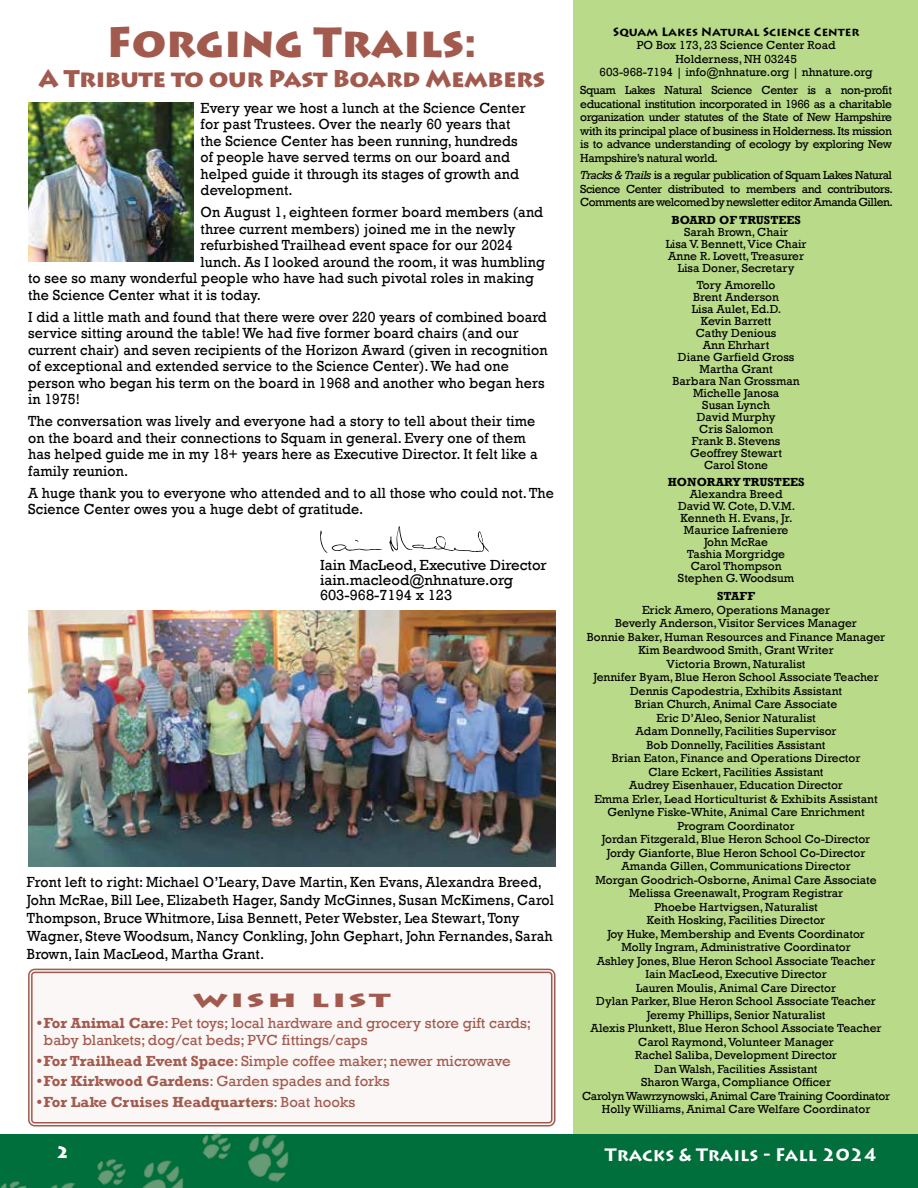
<style>
.page{position:relative;width:918px;height:1188px;background:#fff}
.page>*{position:absolute;margin:0;border:0;box-sizing:border-box;transform-origin:0 0}
.t1{font:900 42px "Lithos Pro";color:#a35a4e}
.t2{font:900 24px "Lithos Pro";letter-spacing:-.02em;color:#a35a4e}
.t3{font:900 18.9px "Lithos Pro";letter-spacing:.08em;color:#a35a4e;scale:1.71 1}
.t4{font:700 18px "Lithos Pro";color:#fff}
.t5{font:900 16.5px "Lithos Pro";color:#fff}
.t6{font:15px/16.5px "Rockwell";letter-spacing:.01em;color:#000;scale:.95 1}
.t7{font:15px/16.5px "Rockwell";color:#a35a4e}
.t8{font:15px/15px "Rockwell";letter-spacing:.01em;color:#000}
.t9{font:700 15px "Rockwell";color:#a35a4e}
.t10{font:12px/13.5px "Rockwell";color:#000;text-align:center}
.t11{font:700 12px "Rockwell";color:#000}
.t12{font:700 12px "Lithos Pro";color:#000}
.s1{font-weight:700}
.s2{font-weight:400}
.s3{font-style:italic}
</style>
<div class="page">
<div style="left:0;top:1134px;width:918px;height:54px;background:#006f3b"></div>
<img style="left:0;top:1181px;width:75px;height:7px">
<img style="left:202px;top:1133px;width:87px;height:50px">
<img style="left:97px;top:1159px;width:87px;height:29px">
<div style="left:573px;top:0;width:345px;height:1134px;background:#b9da89"></div>
<svg style="left:320px;top:530px;width:62px;height:23px"></svg>
<svg style="left:389px;top:526px;width:100px;height:26px"></svg>
<img style="left:28px;top:103px;width:166px;height:158px">
<img style="left:28px;top:611px;width:527px;height:256px">
<div style="left:29px;top:969px;width:526px;height:157px;background:#faf7f6;border-radius:6px"></div>
<div style="left:28px;top:969px;width:527px;height:158px;border:1px solid #a35a4e;border-radius:6px"></div>
<div style="left:31px;top:972px;width:521px;height:151px;border:1px solid #a35a4e;border-radius:3px"></div>
<h1 class="t1" style="left:107px;top:16px;width:372px">Forging Trails:</h1>
<h2 class="t2" style="left:39px;top:63px;width:508px">A Tribute to our Past Board Members</h2>
<p class="t6" style="left:201px;top:100px;width:344px">Every year we host a lunch at the Science Center for past Trustees. Over the nearly 60 years that the Science Center has been running, hundreds of people have served terms on our board and helped guide it through its stages of growth and development.</p>
<p class="t6" style="left:201px;top:204px;width:362px">On August 1, eighteen former board members (and</p>
<p class="t6" style="left:201px;top:221px;width:333px">three current members) joined me in the newly</p>
<p class="t6" style="left:201px;top:237px;width:330px">refurbished Trailhead event space for our 2024</p>
<p class="t6" style="left:201px;top:254px;width:364px">lunch. As I looked around the room, it was humbling</p>
<p class="t6" style="left:28px;top:270px;width:534px">to see so many wonderful people who have had such pivotal roles in making</p>
<p class="t6" style="left:28px;top:287px;width:247px">the Science Center what it is today.</p>
<p class="t6" style="left:28px;top:309px;width:549px">I did a little math and found that there were over 220 years of combined board service sitting around the table! We had five former board chairs (and our current chair) and seven recipients of the Horizon Award (given in recognition of exceptional and extended service to the Science Center). We had one person who began his term on the board in 1968 and another who began hers in 1975!</p>
<p class="t6" style="left:28px;top:413px;width:538px">The conversation was lively and everyone had a story to tell about their time on the board and their connections to Squam in general. Every one of them has helped guide me in my 18+ years here as Executive Director. It felt like a family reunion.</p>
<p class="t6" style="left:28px;top:485px;width:555px">A huge thank you to everyone who attended and to all those who could not. The<br>Science Center owes you a huge debt of gratitude.</p>
<p class="t8" style="left:320px;top:557px;width:228px">Iain MacLeod, Executive Director iain.macleod@nhnature.org<br>603-968-7194 x 123</p>
<p class="t6" style="left:27px;top:874px;width:556px;line-height:18px">Front left to right: Michael O’Leary, Dave Martin, Ken Evans, Alexandra Breed, John McRae, Bill Lee, Elizabeth Hager, Sandy McGinnes, Susan McKimens, Carol Thompson, Bruce Whitmore, Lisa Bennett, Peter Webster, Lea Stewart, Tony Wagner, Steve Woodsum, Nancy Conkling, John Gephart, John Fernandes, Sarah Brown, Iain MacLeod, Martha Grant.</p>
<h3 class="t3" style="left:193px;top:989px;width:117px">WISH LIST</h3>
<p class="t7" style="left:44px;top:1015px;width:489px;text-indent:-7px"><span class="s1">•For Animal Care</span>: Pet toys; local hardware and grocery store gift cards; baby blankets; dog/cat beds; PVC fittings/caps</p>
<p class="t7" style="left:37px;top:1053px;width:475px"><span class="s1">•For Trailhead Event Space</span>: Simple coffee maker; newer microwave</p>
<p class="t7" style="left:37px;top:1073px;width:354px"><span class="s1">•For Kirkwood Gardens</span>: Garden spades and forks</p>
<p class="t9" style="left:37px;top:1093px;width:320px">•For Lake Cruises Headquarters<span class="s2">: Boat hooks</span></p>
<p class="t12" style="left:613px;top:24px;width:248px">Squam Lakes Natural Science Center</p>
<p class="t10" style="left:600px;top:39px;width:275px">PO Box 173, 23 Science Center Road<br>Holderness, NH 03245<br>603-968-7194 | info@nhnature.org | nhnature.org</p>
<p class="t10" style="left:580px;top:83px;width:313px;text-align:justify">Squam Lakes Natural Science Center is a non-profit educational institution incorporated in 1966 as a charitable organization under statutes of the State of New Hampshire with its principal place of business in Holderness. Its mission is to advance understanding of ecology by exploring New Hampshire’s natural world.</p>
<p class="t10" style="left:580px;top:169px;width:314px;text-align:justify"><span class="s3">Tracks &amp; Trails</span> is a regular publication of Squam Lakes Natural Science Center distributed to members and contributors.<br>Comments are welcomed by newsletter editor Amanda Gillen.</p>
<p class="t11" style="left:671px;top:213px;width:131px">BOARD OF TRUSTEES</p>
<p class="t10" style="left:666px;top:226px;width:142px;line-height:12px">Sarah Brown, Chair<br>Lisa V. Bennett, Vice Chair<br>Anne R. Lovett, Treasurer<br>Lisa Doner, Secretary</p>
<p class="t10" style="left:673px;top:279px;width:129px;line-height:12px">Tory Amorello<br>Brent Anderson<br>Lisa Aulet, Ed.D.<br>Kevin Barrett<br>Cathy Denious<br>Ann Ehrhart<br>Diane Garfield Gross<br>Martha Grant<br>Barbara Nan Grossman<br>Michelle Janosa<br>Susan Lynch<br>David Murphy<br>Cris Salomon<br>Frank B. Stevens<br>Geoffrey Stewart<br>Carol Stone</p>
<p class="t11" style="left:668px;top:475px;width:138px">HONORARY TRUSTEES</p>
<p class="t10" style="left:678px;top:488px;width:119px;line-height:12px">Alexandra Breed<br>David W. Cote, D.V.M.<br>Kenneth H. Evans, Jr.<br>Maurice Lafreniere<br>John McRae<br>Tashia Morgridge<br>Carol Thompson<br>Stephen G. Woodsum</p>
<p class="t11" style="left:717px;top:589px;width:40px">STAFF</p>
<p class="t10" style="left:582px;top:603px;width:310px">Erick Amero, Operations Manager<br>Beverly Anderson, Visitor Services Manager<br>Bonnie Baker, Human Resources and Finance Manager Kim Beardwood Smith, Grant Writer<br>Victoria Brown, Naturalist<br>Jennifer Byam, Blue Heron School Associate Teacher Dennis Capodestria, Exhibits Assistant<br>Brian Church, Animal Care Associate<br>Eric D’Aleo, Senior Naturalist<br>Adam Donnelly, Facilities Supervisor<br>Bob Donnelly, Facilities Assistant<br>Brian Eaton, Finance and Operations Director<br>Clare Eckert, Facilities Assistant<br>Audrey Eisenhauer, Education Director<br>Emma Erler, Lead Horticulturist &amp; Exhibits Assistant Genlyne Fiske-White, Animal Care Enrichment<br>Program Coordinator<br>Jordan Fitzgerald, Blue Heron School Co-Director<br>Jordy Gianforte, Blue Heron School Co-Director<br>Amanda Gillen, Communications Director<br>Morgan Goodrich-Osborne, Animal Care Associate Melissa Greenawalt, Program Registrar<br>Phoebe Hartvigsen, Naturalist<br>Keith Hosking, Facilities Director<br>Joy Huke, Membership and Events Coordinator<br>Molly Ingram, Administrative Coordinator<br>Ashley Jones, Blue Heron School Associate Teacher<br>Iain MacLeod, Executive Director<br>Lauren Moulis, Animal Care Director<br>Dylan Parker, Blue Heron School Associate Teacher Jeremy Phillips, Senior Naturalist<br>Alexis Plunkett, Blue Heron School Associate Teacher Carol Raymond, Volunteer Manager<br>Rachel Saliba, Development Director<br>Dan Walsh, Facilities Assistant<br>Sharon Warga, Compliance Officer<br>Carolyn Wawrzynowski, Animal Care Training Coordinator Holly Williams, Animal Care Welfare Coordinator</p>
<h3 class="t5" style="left:56px;top:1142px;width:15px">2</h3>
<h3 class="t4" style="left:605px;top:1144px;width:274px">Tracks &amp; Trails - Fall 2024</h3>
</div>
